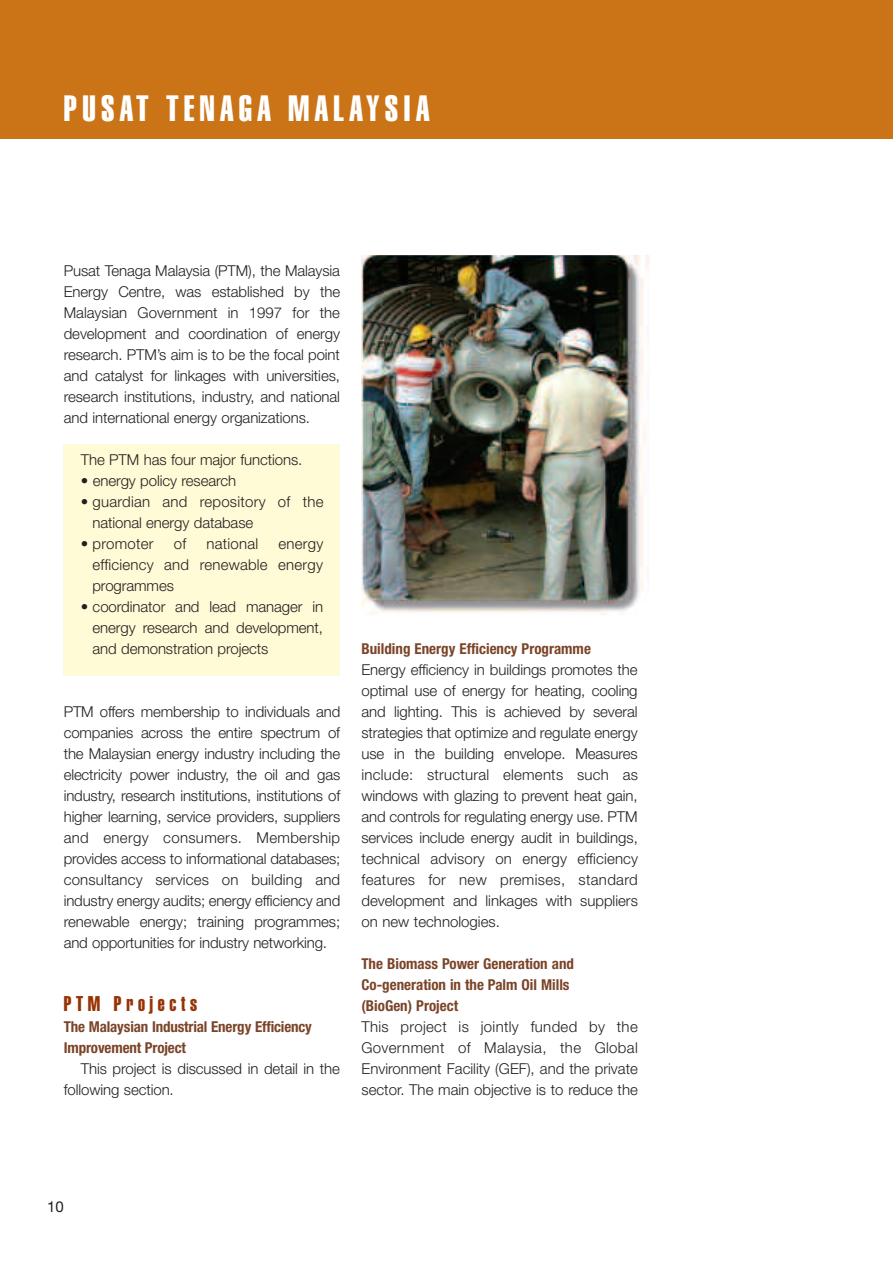
<style>
.page{position:relative;width:893px;height:1263px;background:#fff}
.page>*{position:absolute;margin:0;border:0;box-sizing:border-box;transform-origin:0 0}
.t1{font:36px "Helvetica Extra Compressed";letter-spacing:.15em;color:#fff}
.t2{font:21px "Helvetica Extra Compressed";letter-spacing:.22em;color:#963406}
.t3{font:300 15px/21px "Helvetica Neue";letter-spacing:-.005em;color:#231f20;text-align:justify}
.t4{font:700 condensed 15px/21px "Helvetica Neue";color:#7b4429}
.t5{font:300 15px "Helvetica Neue";letter-spacing:.015em;color:#231f20}
.t6{font:15px "Helvetica Neue";color:#231f20}
</style>
<div class="page">
<div style="left:0;top:0;width:893px;height:139px;background:#cb7317"></div>
<div style="left:64px;top:444px;width:276px;height:231px;background:#fffbd6"></div>
<img style="left:361px;top:255px;width:288px;height:360px">
<h1 class="t1" style="left:64px;top:96px;width:367px">PUSAT TENAGA MALAYSIA</h1>
<p class="t3" style="left:64px;top:262px;width:278px">Pusat Tenaga Malaysia (PTM), the Malaysia Energy Centre, was established by the Malaysian Government in 1997 for the development and coordination of energy research. PTM’s aim is to be the focal point and catalyst for linkages with universities, research institutions, industry, and national and international energy organizations.</p>
<p class="t3" style="left:81px;top:451px;width:223px">The PTM has four major functions.</p>
<p class="t3" style="left:81px;top:472px;width:157px">• energy policy research</p>
<p class="t3" style="left:92px;top:493px;width:232px;text-indent:-12px">• guardian and repository of the national energy database</p>
<p class="t5" style="left:81px;top:538px;width:74px">• promoter</p>
<p class="t3" style="left:174px;top:535px;width:14px">of</p>
<p class="t5" style="left:206px;top:538px;width:53px">national</p>
<p class="t3" style="left:92px;top:535px;width:232px;text-indent:186px">energy efficiency and renewable energy programmes</p>
<p class="t3" style="left:92px;top:598px;width:232px;text-indent:-12px">• coordinator and lead manager in energy research and development, and demonstration projects</p>
<p class="t3" style="left:64px;top:703px;width:278px">PTM offers membership to individuals and companies across the entire spectrum of the Malaysian energy industry including the electricity power industry, the oil and gas industry, research institutions, institutions of higher learning, service providers, suppliers and energy consumers. Membership provides access to informational databases; consultancy services on building and industry energy audits; energy efficiency and renewable energy; training programmes; and opportunities for industry networking.</p>
<h2 class="t2" style="left:64px;top:996px;width:135px">PTM Projects</h2>
<p class="t4" style="left:64px;top:1018px;width:250px">The Malaysian Industrial Energy Efficiency<br>Improvement Project</p>
<p class="t3" style="left:64px;top:1060px;width:278px;text-indent:17px">This project is discussed in detail in the following section.</p>
<p class="t4" style="left:361px;top:640px;width:231px">Building Energy Efficiency Programme</p>
<p class="t3" style="left:361px;top:661px;width:278px">Energy efficiency in buildings promotes the optimal use of energy for heating, cooling and lighting. This is achieved by several strategies that optimize and regulate energy use in the building envelope. Measures include: structural elements such as windows with glazing to prevent heat gain, and controls for regulating energy use. PTM services include energy audit in buildings, technical advisory on energy efficiency features for new premises, standard development and linkages with suppliers on new technologies.</p>
<p class="t4" style="left:361px;top:955px;width:214px">The Biomass Power Generation and<br>Co-generation in the Palm Oil Mills (BioGen) Project</p>
<p class="t3" style="left:361px;top:1018px;width:278px">This project is jointly funded by the Government of Malaysia, the Global Environment Facility (GEF), and the private sector. The main objective is to reduce the</p>
<p class="t6" style="left:47px;top:1201px;width:18px">10</p>
</div>
